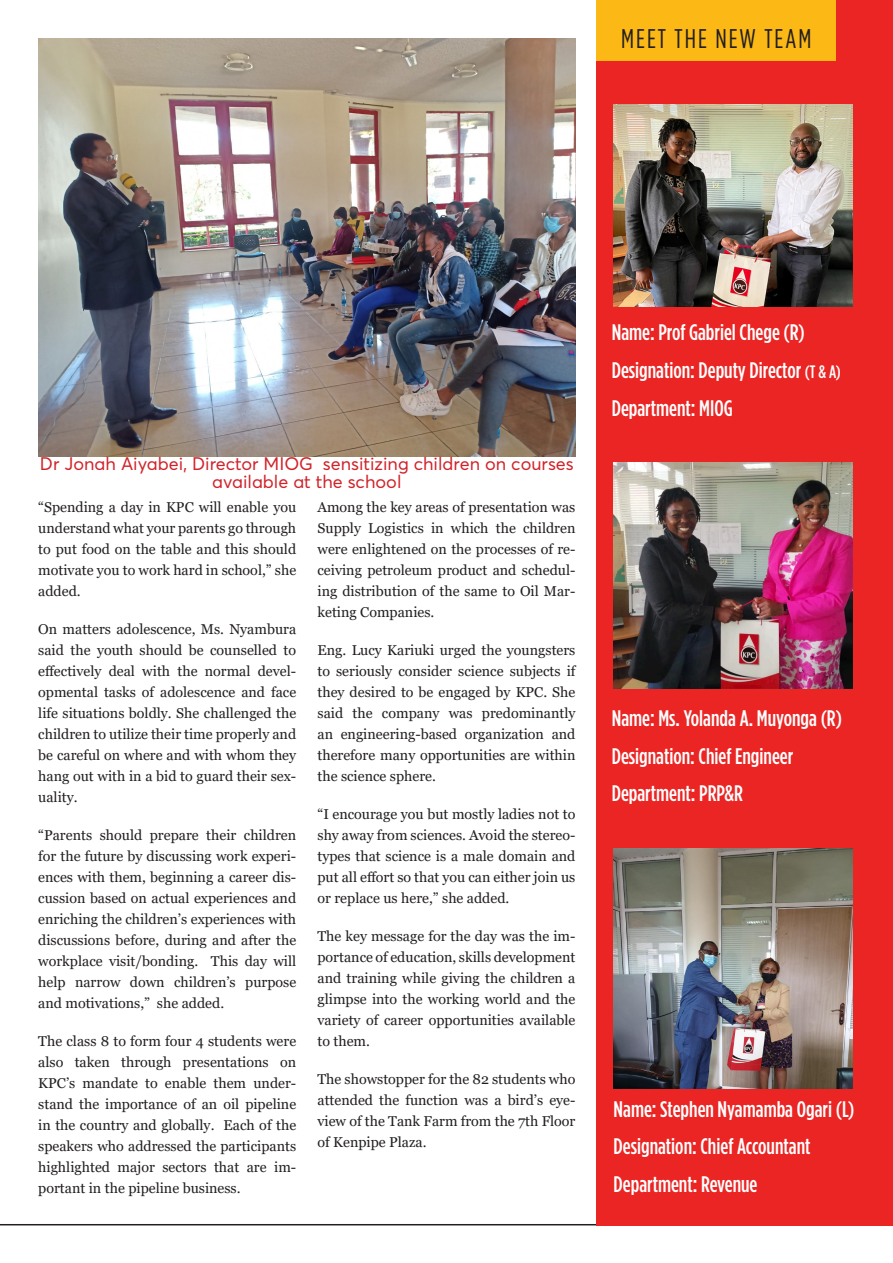
<style>
.page{position:relative;width:893px;height:1263px;background:#fff}
.page>*{position:absolute;margin:0;border:0;box-sizing:border-box;transform-origin:0 0}
.t1{font:27px "Gotham Condensed";letter-spacing:.075em;color:#231f20}
.t2{font:500 22.5px "Gotham Condensed";color:#fff}
.Paragraph_Style_-_Bo{font:18px/18px "Averta Demo";color:#d1232a;text-align:center}
.Paragraph_Style_-_Bo-2{font:14.25px/21px "Georgia";color:#231f20;text-align:justify}
.s1{font-size:18px}
</style>
<div class="page">
<hr style="left:0;top:1224px;width:855px;height:1px;background:#231f20">
<div style="left:597px;top:0;width:296px;height:1225px;background:#ea2523"></div>
<div style="left:597px;top:0;width:239px;height:61px;background:#fcb814"></div>
<img style="left:613px;top:104px;width:240px;height:202px">
<img style="left:38px;top:38px;width:537px;height:418px">
<img style="left:614px;top:462px;width:239px;height:227px">
<img style="left:614px;top:849px;width:239px;height:240px">
<p class="t1" style="left:621px;top:24px;width:192px">MEET THE NEW TEAM</p>
<p class="Paragraph_Style_-_Bo" style="left:40px;top:455px;width:535px">Dr Jonah Aiyabei, Director MIOG sensitizing children on courses available at the school</p>
<p class="Paragraph_Style_-_Bo-2" style="left:38px;top:497px;width:259px">“Spending a day in KPC will enable you understand what your parents go through to put food on the table and this should motivate you to work hard in school,” she added.</p>
<p class="Paragraph_Style_-_Bo-2" style="left:38px;top:619px;width:259px">On matters adolescence, Ms. Nyambura said the youth should be counselled to effectively deal with the normal devel&shy;opmental tasks of adolescence and face life situations boldly. She challenged the children to utilize their time properly and be careful on where and with whom they hang out with in a bid to guard their sex&shy;uality.</p>
<p class="Paragraph_Style_-_Bo-2" style="left:38px;top:825px;width:259px">“Parents should prepare their children for the future by discussing work experi&shy;ences with them, beginning a career dis&shy;cussion based on actual experiences and enriching the children’s experiences with discussions before, during and after the workplace visit/bonding. This day will help narrow down children’s purpose and motivations,” she added.</p>
<p class="Paragraph_Style_-_Bo-2" style="left:38px;top:1031px;width:259px">The class 8 to form four 4 students were also taken through presentations on KPC’s mandate to enable them under&shy;stand the importance of an oil pipeline in the country and globally. Each of the speakers who addressed the participants highlighted major sectors that are im&shy;portant in the pipeline business.</p>
<p class="Paragraph_Style_-_Bo-2" style="left:317px;top:497px;width:259px">Among the key areas of presentation was Supply Logistics in which the children were enlightened on the processes of re&shy;ceiving petroleum product and schedul&shy;ing distribution of the same to Oil Mar&shy;keting Companies.</p>
<p class="Paragraph_Style_-_Bo-2" style="left:317px;top:640px;width:259px">Eng. Lucy Kariuki urged the youngsters to seriously consider science subjects if they desired to be engaged by KPC. She said the company was predominantly an engineering-based organization and therefore many opportunities are within the science sphere.</p>
<p class="Paragraph_Style_-_Bo-2" style="left:317px;top:804px;width:259px">“I encourage you but mostly ladies not to shy away from sciences. Avoid the stereo&shy;types that science is a male domain and put all effort so that you can either join us or replace us here,” she added.</p>
<p class="Paragraph_Style_-_Bo-2" style="left:317px;top:926px;width:259px">The key message for the day was the im&shy;portance of education, skills development and training while giving the children a glimpse into the working world and the variety of career opportunities available to them.</p>
<p class="Paragraph_Style_-_Bo-2" style="left:317px;top:1069px;width:259px">The showstopper for the 82 students who attended the function was a bird’s eye&shy;view of the Tank Farm from the 7th Floor of Kenpipe Plaza.</p>
<p class="t2" style="left:612px;top:320px;width:195px">Name: Prof Gabriel Chege (R)</p>
<p class="t2" style="left:612px;top:358px;width:231px">Designation: Deputy Director <span class="s1">(T &amp; A)</span></p>
<p class="t2" style="left:612px;top:395px;width:122px">Department: MIOG</p>
<p class="t2" style="left:612px;top:706px;width:232px">Name: Ms. Yolanda A. Muyonga (R)</p>
<p class="t2" style="left:612px;top:743px;width:183px">Designation: Chief Engineer</p>
<p class="t2" style="left:612px;top:781px;width:133px">Department: PRP&amp;R</p>
<p class="t2" style="left:614px;top:1096px;width:242px">Name: Stephen Nyamamba Ogari (L)</p>
<p class="t2" style="left:614px;top:1134px;width:198px">Designation: Chief Accountant</p>
<p class="t2" style="left:614px;top:1171px;width:145px">Department: Revenue</p>
</div>
